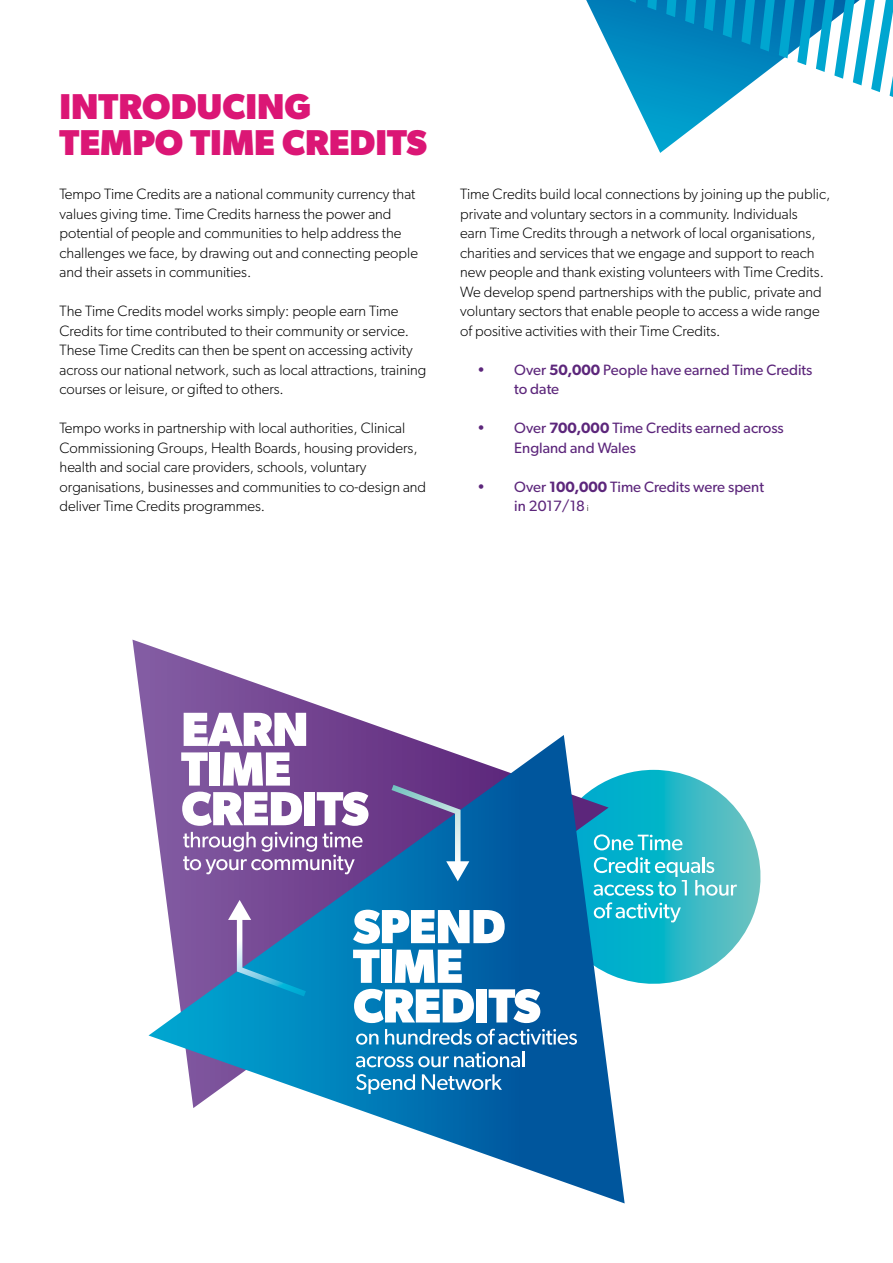
<style>
.page{position:relative;width:893px;height:1263px;background:#fff}
.page>*{position:absolute;margin:0;border:0;box-sizing:border-box;transform-origin:0 0}
.t1{font:700 36px/36px "Gibson";color:#db1675}
.t2{font:300 15px/19.5px "Gibson";color:#000}
.t3{font:15px/19.5px "Gibson";color:#5c267b}
.s1{font-weight:600}
.s2{font-weight:300;font-size:9px;color:#000}
</style>
<div class="page">
<svg style="left:586px;top:0;width:90px;height:153px"></svg>
<svg style="left:628px;top:0;width:265px;height:141px"></svg>
<svg style="left:625px;top:770px;width:136px;height:214px"></svg>
<svg style="left:625px;top:834px;width:57px;height:16px"></svg>
<svg style="left:625px;top:857px;width:112px;height:39px;background:#58c7d2"></svg>
<svg style="left:625px;top:902px;width:56px;height:20px"></svg>
<svg style="left:132px;top:640px;width:271px;height:396px"></svg>
<svg style="left:184px;top:713px;width:122px;height:22px"></svg>
<svg style="left:149px;top:735px;width:476px;height:468px"></svg>
<svg style="left:356px;top:1033px;width:22px;height:12px"></svg>
<svg style="left:385px;top:1029px;width:192px;height:16px"></svg>
<svg style="left:356px;top:1052px;width:168px;height:15px"></svg>
<svg style="left:356px;top:1074px;width:59px;height:20px"></svg>
<svg style="left:422px;top:1074px;width:80px;height:16px"></svg>
<svg style="left:353px;top:910px;width:152px;height:34px"></svg>
<svg style="left:353px;top:950px;width:27px;height:33px"></svg>
<div style="left:381px;top:950px;width:11px;height:33px;background:#fff"></div>
<svg style="left:395px;top:950px;width:67px;height:33px"></svg>
<svg style="left:354px;top:989px;width:120px;height:34px"></svg>
<div style="left:476px;top:989px;width:11px;height:33px;background:#fff"></div>
<svg style="left:489px;top:989px;width:51px;height:34px"></svg>
<svg style="left:228px;top:900px;width:78px;height:96px;background:#4a7ab4"></svg>
<svg style="left:392px;top:785px;width:77px;height:96px;background:#4462a2"></svg>
<h1 class="t1" style="left:60px;top:88px;width:369px">INTRODUCING<br>TEMPO TIME CREDITS</h1>
<p class="t2" style="left:60px;top:184px;width:360px">Tempo Time Credits are a national community currency that values giving time. Time Credits harness the power and potential of people and communities to help address the challenges we face, by drawing out and connecting people and their assets in communities.</p>
<p class="t2" style="left:60px;top:301px;width:368px">The Time Credits model works simply: people earn Time Credits for time contributed to their community or service.<br>These Time Credits can then be spent on accessing activity across our national network, such as local attractions, training courses or leisure, or gifted to others.</p>
<p class="t2" style="left:60px;top:418px;width:368px">Tempo works in partnership with local authorities, Clinical Commissioning Groups, Health Boards, housing providers, health and social care providers, schools, voluntary organisations, businesses and communities to co-design and deliver Time Credits programmes.</p>
<p class="t2" style="left:460px;top:184px;width:372px">Time Credits build local connections by joining up the public, private and voluntary sectors in a community. Individuals<br>earn Time Credits through a network of local organisations, charities and services that we engage and support to reach new people and thank existing volunteers with Time Credits.<br>We develop spend partnerships with the public, private and voluntary sectors that enable people to access a wide range of positive activities with their Time Credits.</p>
<p class="t3" style="left:514px;top:359px;width:300px;text-indent:-37px">• Over <span class="s1">50,000</span> People have earned Time Credits to date</p>
<p class="t3" style="left:514px;top:418px;width:271px;text-indent:-37px">• Over <span class="s1">700,000</span> Time Credits earned across<br>England and Wales</p>
<p class="t3" style="left:514px;top:476px;width:251px;text-indent:-37px">• Over <span class="s1">100,000</span> Time Credits were spent in 2017/18 <span class="s2">i</span></p>
</div>
